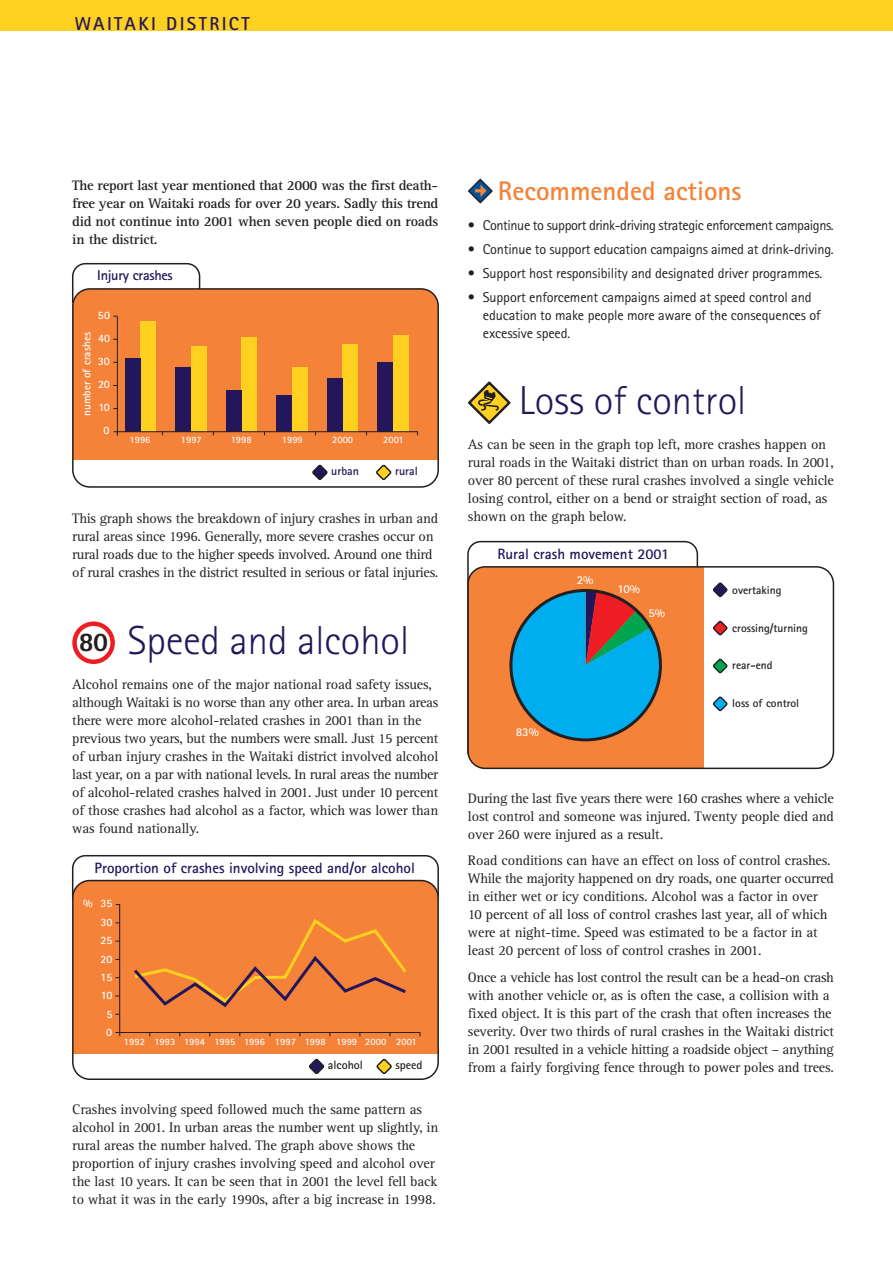
<style>
.page{position:relative;width:893px;height:1263px;background:#fff}
.page>*{position:absolute;margin:0;border:0;box-sizing:border-box;transform-origin:0 0}
.t1{font:300 40.5px "Rotis Sans Serif";color:#24165a}
.t2{font:700 27px "Rotis Sans Serif";color:#f48238}
.t3{font:700 18.75px "Rotis Sans Serif";letter-spacing:.125em;color:#24165a}
.t4{font:700 15px "Rotis Sans Serif";color:#24165a}
.t5{font:14.25px/18px "Rotis Serif";letter-spacing:-.01em;color:#231f20}
.t6{font:14.25px/18px "Rotis Sans Serif";letter-spacing:-.01em;color:#231f20}
.t7{font:700 14.25px/18px "Rotis Serif";letter-spacing:-.015em;color:#231f20;text-align:justify}
.t8{font:14.25px "Rotis Sans Serif";letter-spacing:-.03em;color:#231f20}
.t9{font:700 14.25px "Rotis Sans Serif";letter-spacing:-.02em;color:#24165a}
.t10{font:700 12px "Rotis Sans Serif";color:#231f20}
.t11{font:700 12px "Rotis Sans Serif";color:#24165a}
.t12{font:700 12px "Rotis Sans Serif";color:#fff}
.t13{font:700 11.55px "Rotis Sans Serif";color:#231f20}
.t14{font:700 11.25px/18.3px "Rotis Sans Serif";color:#fff}
.t15{font:700 9.75px "Rotis Sans Serif";color:#fff}
.s1{font-weight:800;font-size:27px;color:#231f20}
</style>
<div class="page">
<div style="left:0;top:0;width:892px;height:30px;background:#fed020"></div>
<svg style="left:72px;top:262px;width:129px;height:39px"></svg>
<div style="left:73px;top:289px;width:365px;height:198px;background:#f48238;border-radius:17px"></div>
<div style="left:73px;top:461px;width:365px;height:26px;background:#fff"></div>
<div style="left:72px;top:288px;width:367px;height:200px;border:2px solid #231f20;border-radius:17px"></div>
<svg style="left:312px;top:464px;width:16px;height:16px"></svg>
<svg style="left:376px;top:464px;width:16px;height:16px"></svg>
<div style="left:140px;top:321px;width:16px;height:110px;background:#fed020"></div>
<div style="left:191px;top:346px;width:15px;height:85px;background:#fed020"></div>
<div style="left:241px;top:337px;width:15px;height:94px;background:#fed020"></div>
<div style="left:292px;top:367px;width:15px;height:64px;background:#fed020"></div>
<div style="left:342px;top:344px;width:15px;height:87px;background:#fed020"></div>
<div style="left:393px;top:335px;width:15px;height:96px;background:#fed020"></div>
<div style="left:125px;top:358px;width:15px;height:73px;background:#24165a"></div>
<div style="left:176px;top:367px;width:15px;height:64px;background:#24165a"></div>
<div style="left:226px;top:390px;width:15px;height:41px;background:#24165a"></div>
<div style="left:277px;top:395px;width:15px;height:36px;background:#24165a"></div>
<div style="left:327px;top:378px;width:15px;height:53px;background:#24165a"></div>
<div style="left:378px;top:362px;width:15px;height:69px;background:#24165a"></div>
<hr style="left:117px;top:317px;width:1px;height:118px;background:#231f20">
<hr style="left:114px;top:431px;width:304px;height:1px;background:#231f20">
<svg style="left:72px;top:621px;width:43px;height:43px"></svg>
<div style="left:77px;top:626px;width:33px;height:34px;background:#fff;border-radius:50%"></div>
<div style="left:73px;top:881px;width:365px;height:198px;background:#f48238;border-radius:17px"></div>
<div style="left:73px;top:1055px;width:365px;height:24px;background:#fff"></div>
<div style="left:72px;top:880px;width:367px;height:200px;border:2px solid #231f20;border-radius:17px"></div>
<svg style="left:309px;top:1058px;width:16px;height:16px"></svg>
<svg style="left:376px;top:1058px;width:16px;height:16px"></svg>
<hr style="left:120px;top:1032px;width:300px;height:1px;background:#231f20">
<hr style="left:119px;top:904px;width:1px;height:129px;background:#231f20">
<svg style="left:71px;top:855px;width:368px;height:51px"></svg>
<svg style="left:134px;top:919px;width:273px;height:89px"></svg>
<svg style="left:468px;top:381px;width:42px;height:43px"></svg>
<svg style="left:471px;top:385px;width:36px;height:36px"></svg>
<svg style="left:478px;top:390px;width:21px;height:21px"></svg>
<div style="left:467px;top:541px;width:231px;height:223px;background:#fff;border:2px solid #231f20;border-radius:13px"></div>
<div style="left:468px;top:567px;width:365px;height:201px;background:#f48238;border-radius:17px"></div>
<div style="left:704px;top:567px;width:129px;height:201px;background:#fff"></div>
<div style="left:467px;top:566px;width:367px;height:203px;border:2px solid #231f20;border-radius:17px"></div>
<svg style="left:511px;top:591px;width:151px;height:151px"></svg>
<div style="left:509px;top:589px;width:153px;height:152px;border:3px solid #231f20;border-radius:50%"></div>
<svg style="left:713px;top:582px;width:15px;height:15px"></svg>
<svg style="left:713px;top:620px;width:15px;height:16px"></svg>
<svg style="left:713px;top:658px;width:15px;height:16px"></svg>
<svg style="left:713px;top:696px;width:15px;height:16px"></svg>
<svg style="left:468px;top:179px;width:24px;height:24px"></svg>
<svg style="left:470px;top:181px;width:21px;height:20px"></svg>
<svg style="left:475px;top:184px;width:12px;height:14px"></svg>
<h3 class="t3" style="left:75px;top:17px;width:176px">WAITAKI DISTRICT</h3>
<p class="t7" style="left:72px;top:177px;width:367px">The report last year mentioned that 2000 was the first death&shy;free year on Waitaki roads for over 20 years. Sadly this trend did not continue into 2001 when seven people died on roads in the district.</p>
<p class="t9" style="left:97px;top:271px;width:77px">Injury crashes</p>
<p class="t14" style="left:98px;top:307px;width:14px">50</p>
<p class="t14" style="left:98px;top:353px;width:14px">30</p>
<p class="t14" style="left:98px;top:399px;width:13px">10</p>
<p class="t14" style="left:79px;top:416px;width:85px;rotate:-90deg">number of crashes</p>
<p class="t14" style="left:98px;top:330px;width:14px">40</p>
<p class="t14" style="left:98px;top:376px;width:13px">20</p>
<p class="t14" style="left:103px;top:423px;width:8px">0</p>
<p class="t15" style="left:130px;top:436px;width:22px">1996</p>
<p class="t15" style="left:181px;top:436px;width:22px">1997</p>
<p class="t15" style="left:231px;top:436px;width:22px">1998</p>
<p class="t15" style="left:282px;top:436px;width:22px">1999</p>
<p class="t15" style="left:332px;top:436px;width:22px">2000</p>
<p class="t15" style="left:383px;top:436px;width:22px">2001</p>
<p class="t11" style="left:331px;top:467px;width:29px">urban</p>
<p class="t11" style="left:395px;top:467px;width:24px">rural</p>
<p class="t5" style="left:72px;top:510px;width:367px">This graph shows the breakdown of injury crashes in urban and rural areas since 1996. Generally, more severe crashes occur on rural roads due to the higher speeds involved. Around one third of rural crashes in the district resulted in serious or fatal injuries.</p>
<h1 class="t1" style="left:79px;top:626px;width:331px"><span class="s1">80</span> Speed and alcohol</h1>
<p class="t5" style="left:72px;top:676px;width:367px">Alcohol remains one of the major national road safety issues, although Waitaki is no worse than any other area. In urban areas there were more alcohol-related crashes in 2001 than in the previous two years, but the numbers were small. Just 15 percent of urban injury crashes in the Waitaki district involved alcohol last year, on a par with national levels. In rural areas the number of alcohol-related crashes halved in 2001. Just under 10 percent of those crashes had alcohol as a factor, which was lower than was found nationally.</p>
<p class="t4" style="left:95px;top:862px;width:322px">Proportion of crashes involving speed and/or alcohol</p>
<p class="t14" style="left:101px;top:896px;width:13px">35</p>
<p class="t14" style="left:83px;top:896px;width:11px">%</p>
<p class="t14" style="left:101px;top:914px;width:13px">30</p>
<p class="t14" style="left:101px;top:932px;width:13px">25</p>
<p class="t14" style="left:101px;top:951px;width:13px">20</p>
<p class="t14" style="left:100px;top:969px;width:13px">15</p>
<p class="t14" style="left:101px;top:987px;width:13px">10</p>
<p class="t14" style="left:106px;top:1006px;width:8px">5<br>0</p>
<p class="t15" style="left:124px;top:1039px;width:294px">1992 1993 1994 1995 1996 1997 1998 1999 2000 2001</p>
<p class="t10" style="left:328px;top:1061px;width:37px">alcohol</p>
<p class="t10" style="left:395px;top:1061px;width:29px">speed</p>
<p class="t5" style="left:72px;top:1102px;width:367px">Crashes involving speed followed much the same pattern as alcohol in 2001. In urban areas the number went up slightly, in rural areas the number halved. The graph above shows the proportion of injury crashes involving speed and alcohol over the last 10 years. It can be seen that in 2001 the level fell back to what it was in the early 1990s, after a big increase in 1998.</p>
<h2 class="t2" style="left:498px;top:182px;width:245px">Recommended actions</h2>
<p class="t8" style="left:468px;top:220px;width:367px">• Continue to support drink-driving strategic enforcement campaigns.</p>
<p class="t6" style="left:468px;top:241px;width:367px">• Continue to support education campaigns aimed at drink-driving.</p>
<p class="t6" style="left:468px;top:265px;width:356px">• Support host responsibility and designated driver programmes.</p>
<p class="t6" style="left:483px;top:289px;width:339px;text-indent:-15px">• Support enforcement campaigns aimed at speed control and education to make people more aware of the consequences of excessive speed.</p>
<h1 class="t1" style="left:519px;top:386px;width:229px">Loss of control</h1>
<p class="t5" style="left:468px;top:436px;width:367px">As can be seen in the graph top left, more crashes happen on rural roads in the Waitaki district than on urban roads. In 2001, over 80 percent of these rural crashes involved a single vehicle losing control, either on a bend or straight section of road, as shown on the graph below.</p>
<p class="t4" style="left:497px;top:549px;width:173px">Rural crash movement 2001</p>
<p class="t12" style="left:617px;top:584px;width:24px">10%</p>
<p class="t12" style="left:576px;top:576px;width:18px">2%</p>
<p class="t13" style="left:732px;top:586px;width:51px">overtaking</p>
<p class="t13" style="left:732px;top:624px;width:77px">crossing/turning</p>
<p class="t13" style="left:732px;top:662px;width:42px">rear-end</p>
<p class="t13" style="left:732px;top:699px;width:68px">loss of control</p>
<p class="t12" style="left:648px;top:609px;width:18px">5%</p>
<p class="t12" style="left:516px;top:728px;width:25px">83%</p>
<p class="t5" style="left:468px;top:790px;width:367px;text-align:justify">During the last five years there were 160 crashes where a vehicle lost control and someone was injured. Twenty people died and over 260 were injured as a result.</p>
<p class="t5" style="left:468px;top:853px;width:367px">Road conditions can have an effect on loss of control crashes.<br>While the majority happened on dry roads, one quarter occurred in either wet or icy conditions. Alcohol was a factor in over 10 percent of all loss of control crashes last year, all of which were at night-time. Speed was estimated to be a factor in at least 20 percent of loss of control crashes in 2001.</p>
<p class="t5" style="left:468px;top:969px;width:367px">Once a vehicle has lost control the result can be a head-on crash with another vehicle or, as is often the case, a collision with a fixed object. It is this part of the crash that often increases the severity. Over two thirds of rural crashes in the Waitaki district in 2001 resulted in a vehicle hitting a roadside object – anything from a fairly forgiving fence through to power poles and trees.</p>
</div>
